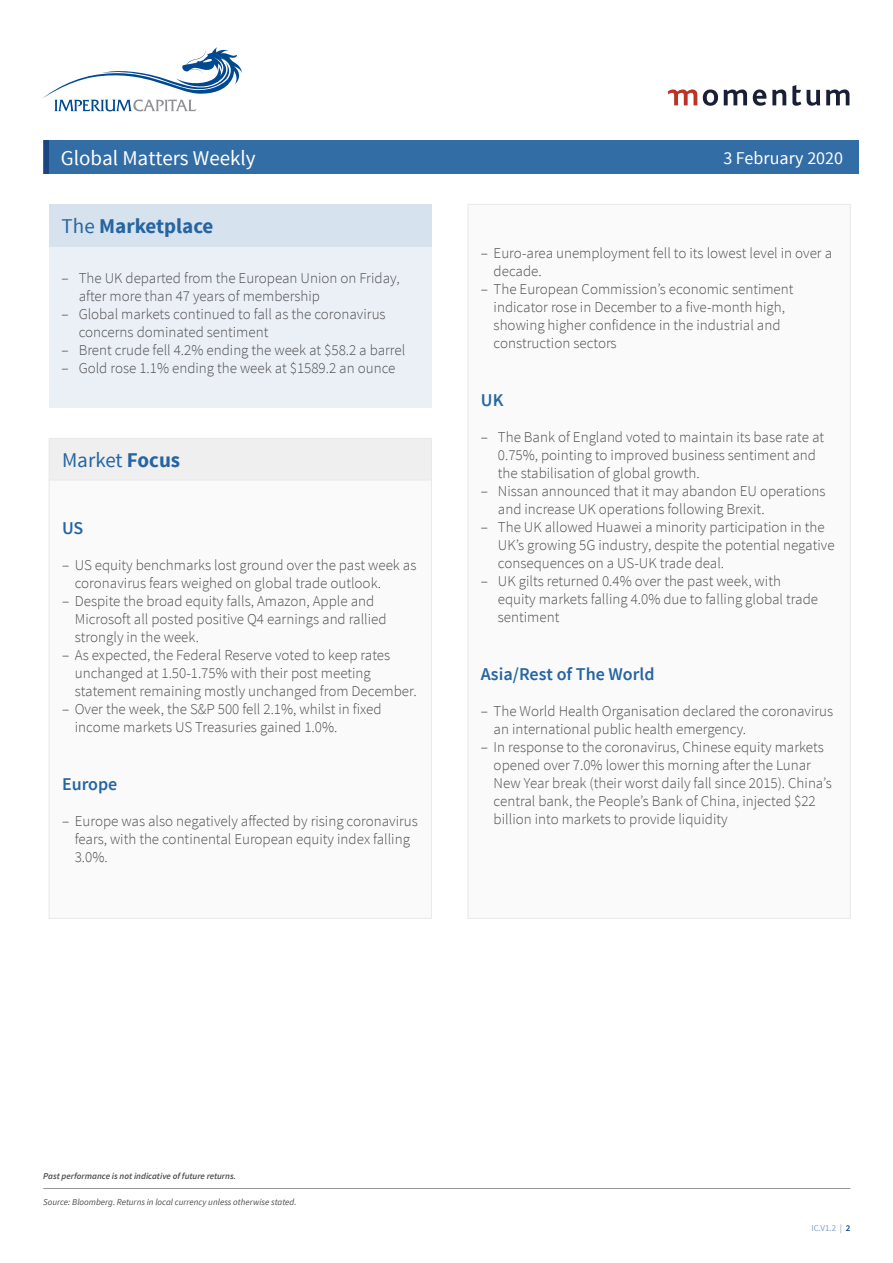
<style>
.page{position:relative;width:893px;height:1263px;background:#fff}
.page>*{position:absolute;margin:0;border:0;box-sizing:border-box;transform-origin:0 0}
.t1{font:21px "Source Sans Pro";color:#fff}
.t2{font:700 21px "Source Sans Pro";color:#2665a1}
.t3{font:21px "Source Sans Pro";color:#2665a1}
.t4{font:600 18px "Source Sans Pro";color:#2665a1}
.t5{font:18px "Source Sans Pro";color:#fff}
.t6{font:300 15px/18px "Source Sans Pro";color:#4d4d4f}
.t7{font:italic 9px "Source Sans Pro";color:#4d4d4f}
.t8{font:italic 600 9px "Source Sans Pro";color:#4d4d4f}
.t9{font:9px "Source Sans Pro";color:#80a4c8}
.s1{font-weight:400}
.s2{font-weight:700}
.s3{font-weight:600;color:#004990}
</style>
<div class="page">
<svg style="left:43px;top:47px;width:199px;height:64px"></svg>
<svg style="left:668px;top:89px;width:29px;height:16px"></svg>
<svg style="left:724px;top:89px;width:23px;height:16px"></svg>
<svg style="left:753px;top:89px;width:13px;height:17px"></svg>
<svg style="left:772px;top:89px;width:14px;height:16px"></svg>
<svg style="left:792px;top:85px;width:9px;height:21px"></svg>
<svg style="left:807px;top:90px;width:13px;height:16px"></svg>
<svg style="left:826px;top:89px;width:23px;height:16px"></svg>
<svg style="left:703px;top:89px;width:15px;height:17px"></svg>
<div style="left:44px;top:140px;width:815px;height:34px;background:#336da6"></div>
<hr style="left:44px;top:140px;width:4px;height:34px;background:#194581">
<hr style="left:43px;top:1188px;width:807px;height:1px;background:#939598">
<div style="left:49px;top:247px;width:383px;height:160px;background:#ebf0f6"></div>
<div style="left:49px;top:204px;width:383px;height:43px;background:#d6e2ed"></div>
<div style="left:49px;top:478px;width:382px;height:440px;background:#fafafa"></div>
<div style="left:49px;top:438px;width:382px;height:42px;background:#efefef"></div>
<div style="left:468px;top:204px;width:382px;height:714px;background:#fafafa"></div>
<h1 class="t1" style="left:61px;top:145px;width:196px">Global Matters Weekly</h1>
<p class="t5" style="left:723px;top:147px;width:121px">3 February 2020</p>
<h1 class="t2" style="left:62px;top:213px;width:153px"><span class="s1">The</span> Marketplace</h1>
<p class="t6" style="left:79px;top:269px;width:322px;text-indent:-17px">– The UK departed from the European Union on Friday, after more than 47 years of membership</p>
<p class="t6" style="left:79px;top:305px;width:308px;text-indent:-17px">– Global markets continued to fall as the coronavirus concerns dominated sentiment</p>
<p class="t6" style="left:62px;top:341px;width:345px">– Brent crude fell 4.2% ending the week at $58.2 a barrel</p>
<p class="t6" style="left:62px;top:359px;width:335px">– Gold rose 1.1% ending the week at $1589.2 an ounce</p>
<h1 class="t3" style="left:62px;top:447px;width:120px">Market <span class="s2">Focus</span></h1>
<p class="t4" style="left:62px;top:517px;width:23px">US</p>
<p class="t6" style="left:75px;top:556px;width:343px;text-indent:-13px">– US equity benchmarks lost ground over the past week as coronavirus fears weighed on global trade outlook.</p>
<p class="t6" style="left:75px;top:592px;width:313px;text-indent:-13px">– Despite the broad equity falls, Amazon, Apple and<br>Microsoft all posted positive Q4 earnings and rallied strongly in the week.</p>
<p class="t6" style="left:75px;top:646px;width:343px;text-indent:-13px">– As expected, the Federal Reserve voted to keep rates unchanged at 1.50-1.75% with their post meeting statement remaining mostly unchanged from December.</p>
<p class="t6" style="left:75px;top:700px;width:308px;text-indent:-13px">– Over the week, the S&amp;P 500 fell 2.1%, whilst in fixed income markets US Treasuries gained 1.0%.</p>
<p class="t4" style="left:62px;top:773px;width:57px">Europe</p>
<p class="t6" style="left:75px;top:812px;width:345px;text-indent:-13px">– Europe was also negatively affected by rising coronavirus fears, with the continental European equity index falling<br>3.0%.</p>
<p class="t6" style="left:494px;top:244px;width:340px;text-indent:-13px">– Euro-area unemployment fell to its lowest level in over a decade.</p>
<p class="t6" style="left:494px;top:280px;width:301px;text-indent:-13px">– The European Commission’s economic sentiment indicator rose in December to a five-month high, showing higher confidence in the industrial and construction sectors</p>
<p class="t4" style="left:481px;top:389px;width:24px">UK</p>
<p class="t6" style="left:498px;top:428px;width:328px;text-indent:-17px">– The Bank of England voted to maintain its base rate at<br>0.75%, pointing to improved business sentiment and the stabilisation of global growth.</p>
<p class="t6" style="left:498px;top:482px;width:329px;text-indent:-17px">– Nissan announced that it may abandon EU operations and increase UK operations following Brexit.</p>
<p class="t6" style="left:498px;top:518px;width:338px;text-indent:-17px">– The UK allowed Huawei a minority participation in the<br>UK’s growing 5G industry, despite the potential negative consequences on a US-UK trade deal.</p>
<p class="t6" style="left:498px;top:572px;width:322px;text-indent:-17px">– UK gilts returned 0.4% over the past week, with equity markets falling 4.0% due to falling global trade sentiment</p>
<p class="t4" style="left:481px;top:662px;width:175px">Asia/Rest of The World</p>
<p class="t6" style="left:494px;top:702px;width:341px;text-indent:-13px">– The World Health Organisation declared the coronavirus an international public health emergency.</p>
<p class="t6" style="left:494px;top:738px;width:340px;text-indent:-13px">– In response to the coronavirus, Chinese equity markets opened over 7.0% lower this morning after the Lunar New Year break (their worst daily fall since 2015). China’s central bank, the People’s Bank of China, injected $22 billion into markets to provide liquidity</p>
<p class="t8" style="left:43px;top:1170px;width:194px">Past performance is not indicative of future returns.</p>
<p class="t7" style="left:43px;top:1196px;width:255px">Source: Bloomberg. Returns in local currency unless otherwise stated.</p>
<p class="t9" style="left:811px;top:1223px;width:41px">IC.V1.2 | <span class="s3">2</span></p>
</div>
